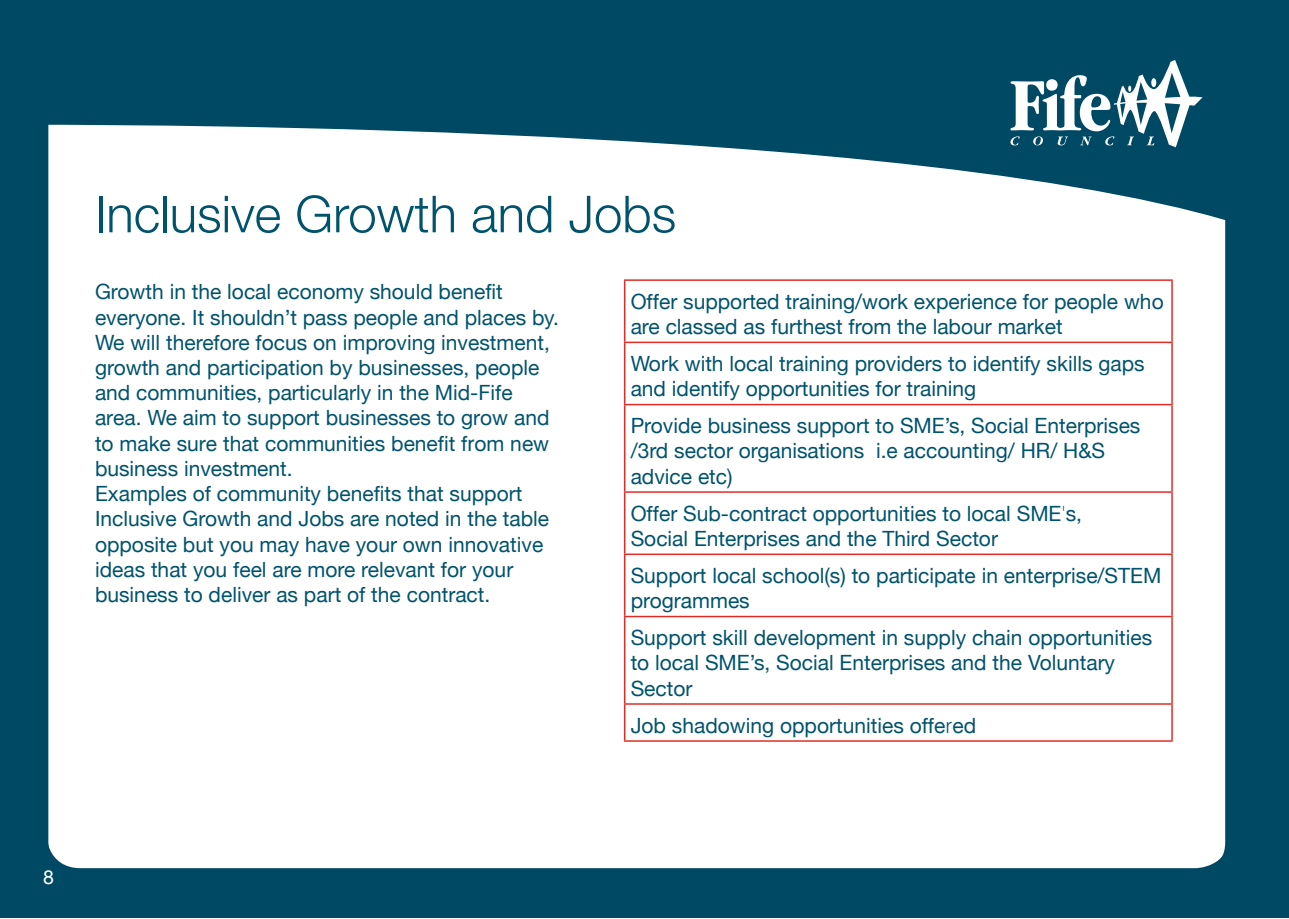
<style>
.page{position:relative;width:1289px;height:919px;background:#fff}
.page>*{position:absolute;margin:0;border:0;box-sizing:border-box;transform-origin:0 0}
.t1{font:300 51px "Helvetica Neue";color:#00536d}
.t2{font:21px/25.2px "Helvetica Neue";color:#00536d}
.t3{font:19.5px "Helvetica Neue";color:#fff}
.s1{font-family:"Helvetica"}
.s2{font-weight:100}
.s3{font-family:"Helvetica";font-weight:300}
</style>
<div class="page">
<div style="left:0;top:0;width:1276px;height:917px;background:#004964"></div>
<div style="left:46px;top:89px;width:1184px;height:779px;background:#fff;border-radius:36px"></div>
<svg style="left:49px;top:89px;width:1175px;height:275px"></svg>
<div style="left:31px;top:45px;width:1211px;height:840px;border:17px solid #004964;border-radius:35px"></div>
<svg style="left:1010px;top:60px;width:192px;height:87px"></svg>
<div style="left:1276px;top:0;width:12px;height:917px;background:#004964"></div>
<hr style="left:624px;top:279px;width:548px;height:2px;background:#e12c26">
<hr style="left:624px;top:281px;width:1px;height:60px;background:#e12c26">
<hr style="left:1171px;top:281px;width:1px;height:60px;background:#e12c26">
<hr style="left:624px;top:341px;width:548px;height:2px;background:#e12c26">
<hr style="left:624px;top:343px;width:1px;height:61px;background:#e12c26">
<hr style="left:1171px;top:343px;width:1px;height:61px;background:#e12c26">
<hr style="left:624px;top:404px;width:548px;height:1px;background:#e12c26">
<hr style="left:624px;top:405px;width:1px;height:86px;background:#e12c26">
<hr style="left:1171px;top:405px;width:1px;height:86px;background:#e12c26">
<hr style="left:624px;top:491px;width:548px;height:2px;background:#e12c26">
<hr style="left:624px;top:493px;width:1px;height:60px;background:#e12c26">
<hr style="left:1171px;top:493px;width:1px;height:60px;background:#e12c26">
<hr style="left:624px;top:553px;width:548px;height:2px;background:#e12c26">
<hr style="left:624px;top:555px;width:1px;height:60px;background:#e12c26">
<hr style="left:1171px;top:555px;width:1px;height:60px;background:#e12c26">
<hr style="left:624px;top:615px;width:548px;height:2px;background:#e12c26">
<hr style="left:624px;top:617px;width:1px;height:86px;background:#e12c26">
<hr style="left:1171px;top:617px;width:1px;height:86px;background:#e12c26">
<hr style="left:624px;top:703px;width:548px;height:1px;background:#e12c26">
<hr style="left:624px;top:704px;width:1px;height:36px;background:#e12c26">
<hr style="left:1171px;top:704px;width:1px;height:36px;background:#e12c26">
<hr style="left:624px;top:740px;width:548px;height:1px;background:#e12c26">
<h1 class="t1" style="left:95px;top:173px;width:582px">Inclusive Growth and Jobs</h1>
<p class="t2" style="left:95px;top:280px;width:465px">Growth in the local economy should benefit everyone. It shouldn’t pass people and places by.<br>We will therefore focus on improving investment, growth and participation by businesses, people and communities, particularly in the Mid-Fife area. We aim to support businesses to grow and to make sure that communities benefit f<span class="s1">r</span>om new business investment.<br>Examples of community benefits that support Inclusive Growth and Jobs are noted in the table opposite but you may have your own innovative ideas that you feel are more relevant for your business to deliver as part of the contract.</p>
<p class="t2" style="left:630px;top:290px;width:534px">Offer supported training/work experience for people who are classed as furthest from the labour market</p>
<p class="t2" style="left:630px;top:352px;width:515px">Work with local training providers to identify skills gaps and identify opportunities for training</p>
<p class="t2" style="left:630px;top:414px;width:511px">Provide business support to SME’s, Social Enterprises /3rd sector organisations i.e accounting/ HR/ H&amp;S advice etc)</p>
<p class="t2" style="left:630px;top:502px;width:453px">Offer Sub-contract opportunities to local SME<span class="s2">'</span>s,<br>Social Enterprises and the Third Sector</p>
<p class="t2" style="left:630px;top:564px;width:532px">Support local school(s) to participate in enterprise/STEM programmes</p>
<p class="t2" style="left:630px;top:626px;width:523px">Support skill development in supply chain opportunities to local SME’s, Social Enterprises and the Voluntary<br>Sector</p>
<p class="t2" style="left:630px;top:713px;width:347px">Job shadowing opportunities offe<span class="s3">r</span>ed</p>
<p class="t3" style="left:43px;top:862px;width:12px">8</p>
</div>
